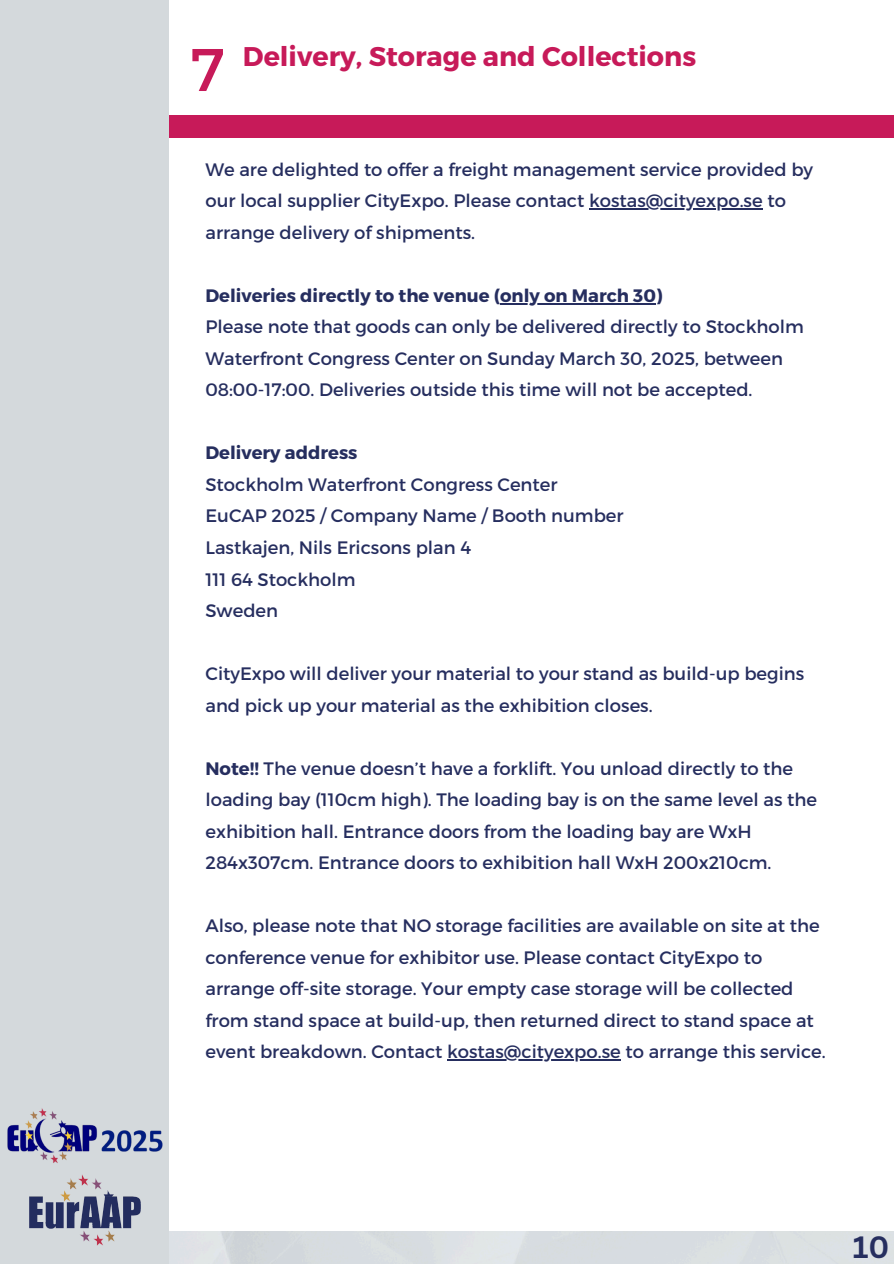
<style>
.page{position:relative;width:894px;height:1264px;background:#fff}
.page>*{position:absolute;margin:0;border:0;box-sizing:border-box;transform-origin:0 0}
.t1{font:60px "Montserrat";color:#c71a59}
.t2{font:700 30px "Canva Sans";color:#262e5f}
.t3{font:700 27px "Montserrat";color:#c71a59}
.t4{font:18px/31.5px "Montserrat";color:#262e5f}
.t5{font:700 18px "Montserrat";color:#262e5f}
.s1{font-weight:700}
</style>
<div class="page">
<div style="left:0;top:115px;width:893px;height:22px;background:#c71a59"></div>
<div style="left:0;top:0;width:169px;height:1263px;background:#d4d9dc"></div>
<img style="left:29px;top:1174px;width:112px;height:70px">
<img style="left:7px;top:1108px;width:155px;height:55px">
<hr style="left:589px;top:208px;width:173px;height:1px;background:#262e5f">
<hr style="left:500px;top:303px;width:155px;height:1px;background:#262e5f">
<hr style="left:447px;top:1059px;width:173px;height:1px;background:#262e5f">
<p class="t1" style="left:190px;top:31px;width:36px">7</p>
<p class="t3" style="left:243px;top:39px;width:454px">Delivery, Storage and Collections</p>
<h1 class="t4" style="left:205px;top:153px;width:609px">We are delighted to offer a freight management service provided by our local supplier CityExpo. Please contact kostas@cityexpo.se to</h1>
<p class="t4" style="left:205px;top:216px;width:271px">arrange delivery of shipments.</p>
<p class="t5" style="left:205px;top:284px;width:458px">Deliveries directly to the venue (only on March 30)</p>
<p class="t4" style="left:205px;top:310px;width:599px">Please note that goods can only be delivered directly to Stockholm</p>
<p class="t4" style="left:205px;top:342px;width:579px">Waterfront Congress Center on Sunday March 30, 2025, between<br>08:00-17:00. Deliveries outside this time will not be accepted.</p>
<p class="t5" style="left:205px;top:441px;width:153px">Delivery address</p>
<p class="t4" style="left:205px;top:468px;width:353px">Stockholm Waterfront Congress Center</p>
<p class="t4" style="left:205px;top:499px;width:419px">EuCAP 2025 / Company Name / Booth number</p>
<p class="t4" style="left:205px;top:531px;width:267px">Lastkajen, Nils Ericsons plan 4</p>
<p class="t4" style="left:205px;top:562px;width:152px">111 64 Stockholm</p>
<p class="t4" style="left:205px;top:594px;width:74px">Sweden</p>
<p class="t4" style="left:205px;top:657px;width:600px">CityExpo will deliver your material to your stand as build-up begins and pick up your material as the exhibition closes.</p>
<p class="t4" style="left:205px;top:751px;width:613px"><span class="s1">Note!!</span> The venue doesn’t have a forklift. You unload directly to the loading bay (110cm high). The loading bay is on the same level as the exhibition hall. Entrance doors from the loading bay are WxH 284x307cm. Entrance doors to exhibition hall WxH 200x210cm.</p>
<p class="t4" style="left:205px;top:909px;width:621px">Also, please note that NO storage facilities are available on site at the conference venue for exhibitor use. Please contact CityExpo to arrange off-site storage. Your empty case storage will be collected from stand space at build-up, then returned direct to stand space at event breakdown. Contact kostas@cityexpo.se to arrange this service.</p>
<p class="t2" style="left:852px;top:1225px;width:38px">10</p>
</div>
